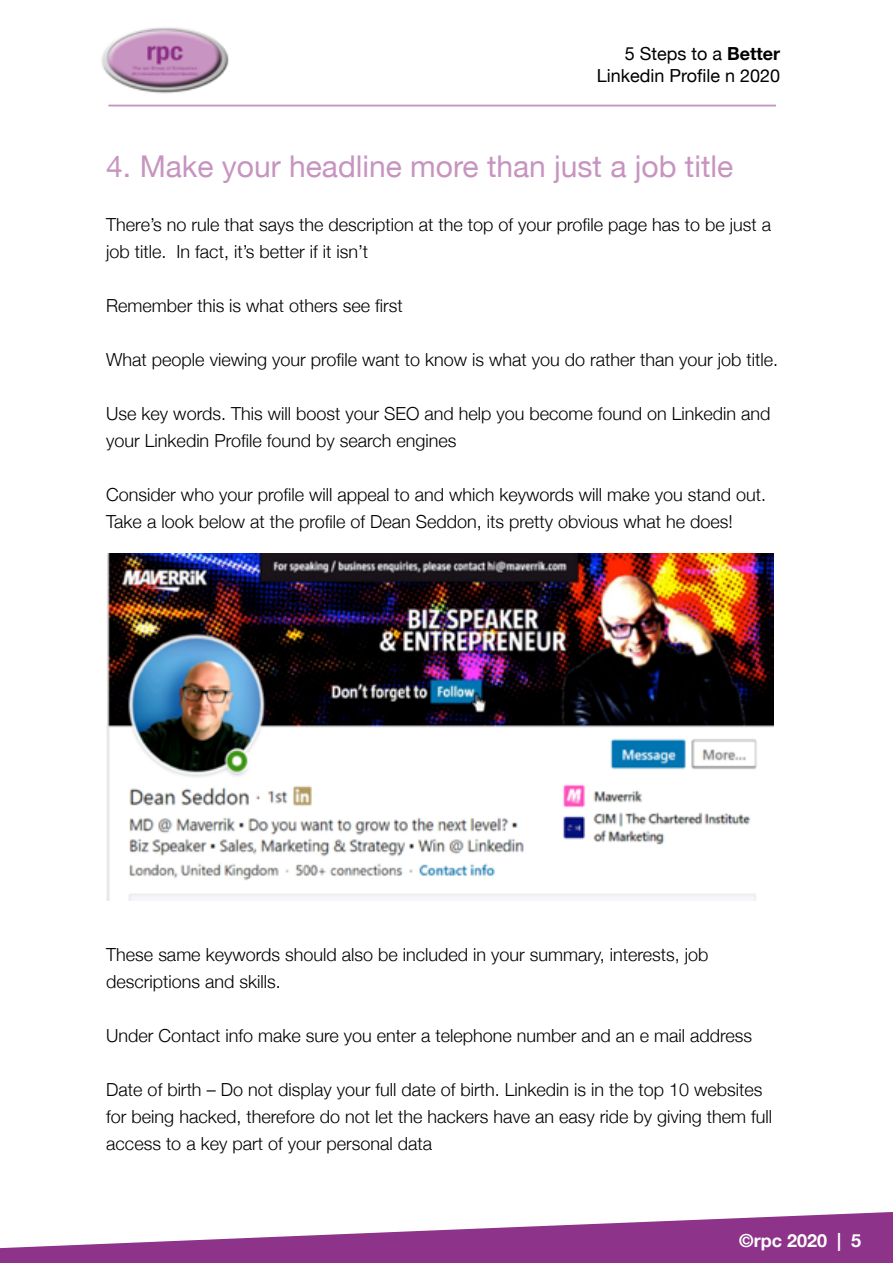
<style>
.page{position:relative;width:893px;height:1263px;background:#fff}
.page>*{position:absolute;margin:0;border:0;box-sizing:border-box;transform-origin:0 0}
.t1{font:30px "Helvetica Neue";color:#c794c0}
.t2{font:300 18px/27px "Helvetica Neue";color:#000}
.t3{font:18px/21.6px "Helvetica Neue";color:#000;text-align:right}
.t4{font:700 18px "Helvetica Neue";color:#fff}
.s1{font-weight:700}
</style>
<div class="page">
<svg style="left:0;top:1212px;width:893px;height:51px;fill:#8d3389"></svg>
<hr style="left:108px;top:105px;width:668px;height:1px;background:#c794c0">
<img style="left:101px;top:27px;width:128px;height:67px">
<img style="left:106px;top:553px;width:668px;height:347px">
<p class="t3" style="left:597px;top:42px;width:185px">5 Steps to a <span class="s1">Better<br></span>Linkedin Profile n 2020</p>
<h1 class="t1" style="left:106px;top:141px;width:628px">4. Make your headline more than just a job title</h1>
<p class="t2" style="left:106px;top:210px;width:666px">There’s no rule that says the description at the top of your profile page has to be just a job title. In fact, it’s better if it isn’t</p>
<p class="t2" style="left:106px;top:291px;width:298px">Remember this is what others see first</p>
<p class="t2" style="left:106px;top:345px;width:673px">What people viewing your profile want to know is what you do rather than your job title.</p>
<p class="t2" style="left:106px;top:399px;width:666px">Use key words. This will boost your SEO and help you become found on Linkedin and your Linkedin Profile found by search engines</p>
<p class="t2" style="left:106px;top:480px;width:661px">Consider who your profile will appeal to and which keywords will make you stand out.<br>Take a look below at the profile of Dean Seddon, its pretty obvious what he does!</p>
<p class="t2" style="left:106px;top:939px;width:604px">These same keywords should also be included in your summary, interests, job descriptions and skills.</p>
<p class="t2" style="left:106px;top:1020px;width:647px">Under Contact info make sure you enter a telephone number and an e mail address</p>
<p class="t2" style="left:106px;top:1074px;width:667px">Date of birth – Do not display your full date of birth. Linkedin is in the top 10 websites for being hacked, therefore do not let the hackers have an easy ride by giving them full access to a key part of your personal data</p>
<p class="t4" style="left:739px;top:1224px;width:123px">©rpc 2020 | 5</p>
</div>
